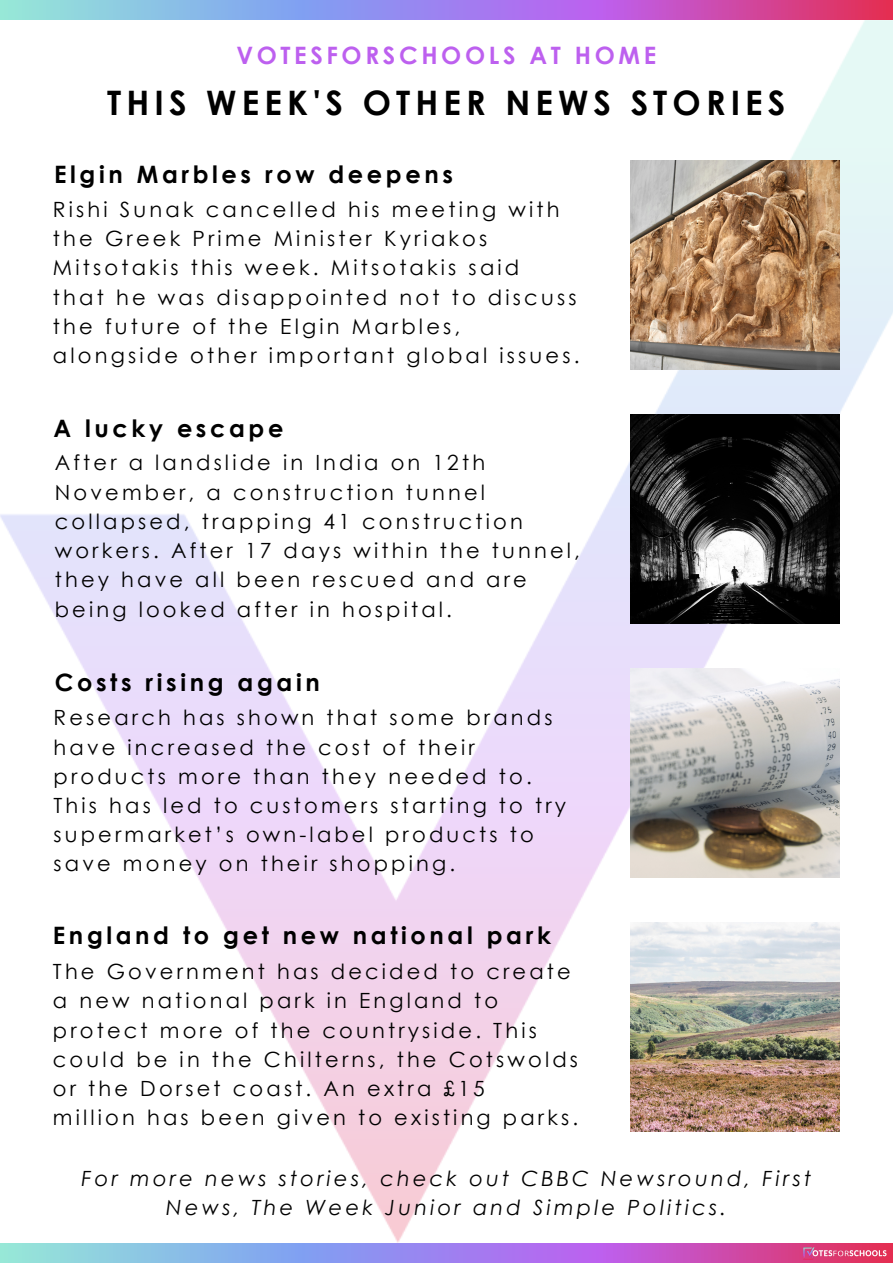
<style>
.page{position:relative;width:893px;height:1264px;background:#fff}
.page>*{position:absolute;margin:0;border:0;box-sizing:border-box;transform-origin:0 0}
.t1{font:700 33.75px "Century Gothic";letter-spacing:.15em;color:#000}
.t2{font:700 24px "Century Gothic";letter-spacing:.15em;color:#000}
.t3{font:700 24px "Century Gothic";letter-spacing:.15em;color:#bd60ef}
.t4{font:21px/29.2px "Century Gothic";letter-spacing:.15em;color:#000}
.t5{font:italic 21px/29.2px "Century Gothic";letter-spacing:.15em;color:#000;text-align:center}
</style>
<div class="page">
<img style="left:0;top:20px;width:892px;height:1222px">
<svg style="left:0;top:0;width:892px;height:20px;background:#a884d2"></svg>
<svg style="left:0;top:1243px;width:892px;height:19px;background:#a489d8"></svg>
<img style="left:803px;top:1246px;width:83px;height:13px">
<img style="left:630px;top:922px;width:209px;height:209px">
<img style="left:630px;top:160px;width:209px;height:209px">
<img style="left:630px;top:414px;width:209px;height:209px">
<img style="left:630px;top:668px;width:209px;height:209px">
<p class="t3" style="left:236px;top:40px;width:421px">VOTESFORSCHOOLS AT HOME</p>
<p class="t1" style="left:107px;top:81px;width:679px">THIS WEEK'S OTHER NEWS STORIES</p>
<p class="t2" style="left:54px;top:159px;width:400px">Elgin Marbles row deepens</p>
<p class="t4" style="left:53px;top:194px;width:528px">Rishi Sunak cancelled his meeting with the Greek Prime Minister Kyriakos Mitsotakis this week. Mitsotakis said<br>that he was disappointed not to discuss the future of the Elgin Marbles, alongside other important global issues.</p>
<p class="t2" style="left:54px;top:412px;width:231px">A lucky escape</p>
<p class="t4" style="left:55px;top:447px;width:526px">After a landslide in India on 12th November, a construction tunnel collapsed, trapping 41 construction workers. After 17 days within the tunnel, they have all been rescued and are being looked after in hospital.</p>
<p class="t2" style="left:55px;top:666px;width:266px">Costs rising again</p>
<p class="t4" style="left:54px;top:702px;width:514px">Research has shown that some brands have increased the cost of their products more than they needed to.<br>This has led to customers starting to try supermarket’s own-label products to save money on their shopping.</p>
<p class="t2" style="left:53px;top:920px;width:499px">England to get new national park</p>
<p class="t4" style="left:53px;top:956px;width:526px">The Government has decided to create a new national park in England to protect more of the countryside. This could be in the Chilterns, the Cotswolds or the Dorset coast. An extra £15<br>million has been given to existing parks.</p>
<p class="t5" style="left:81px;top:1162px;width:731px">For more news stories, check out CBBC Newsround, First<br>News, The Week Junior and Simple Politics.</p>
</div>
